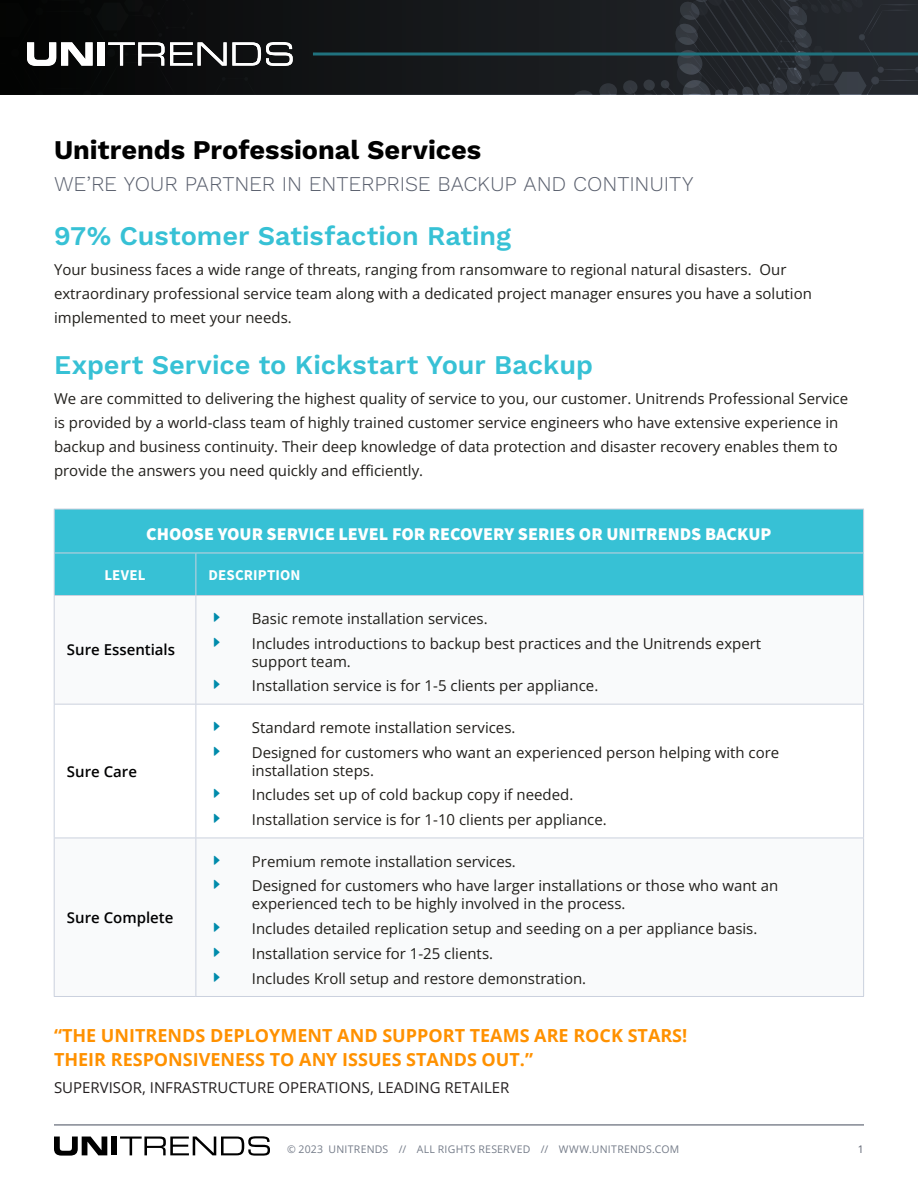
<style>
.page{position:relative;width:918px;height:1188px;background:#fff}
.page>*{position:absolute;margin:0;border:0;box-sizing:border-box;transform-origin:0 0}
.H2_Section_Header_18{font:600 27px "Work Sans";color:#37c1d5}
.Main_Headline_18_20{font:700 27px "Work Sans";color:#000}
.Subtitle_12_14__gray{font:300 21px "Work Sans";letter-spacing:-.01em;color:#5a606e}
.Copy_Text_9_14_Left{font:700 18px "Open Sans";color:#ff9100}
.Main_Table_Header{font:900 18px "Source Sans Pro";color:#fff}
.Copy_Text_10_16_Left{font:15px/24px "Open Sans";color:#211f1b}
.Copy_Text_9_14_Left-2{font:15px "Open Sans";color:#231f20}
.Secondary_Table_Head{font:600 15px "Open Sans";color:#000001}
.Main_Table_Header-2{font:700 15px "Source Sans Pro";letter-spacing:.01em;color:#fff}
.Copyright___Document{font:10.5px "Open Sans";letter-spacing:.025em;color:#747b88}
.About_Small_Text{font:10.5px "Open Sans";color:#5a606e}
</style>
<div class="page">
<hr style="left:55px;top:1124px;width:808px;height:1px;background:#5a606e">
<svg style="left:54px;top:1137px;width:53px;height:19px"></svg>
<div style="left:112px;top:1137px;width:5px;height:18px;background:#000"></div>
<svg style="left:120px;top:1136px;width:150px;height:20px"></svg>
<svg style="left:293px;top:0;width:625px;height:94px;background:#1d2226"></svg>
<svg style="left:0;top:0;width:293px;height:94px;background:#202122"></svg>
<div style="left:55px;top:510px;width:808px;height:85px;background:#37c1d5"></div>
<svg style="left:55px;top:596px;width:808px;height:400px"></svg>
<hr style="left:54px;top:596px;width:1px;height:108px;background:#cbd1de">
<hr style="left:196px;top:596px;width:1px;height:108px;background:#cbd1de">
<hr style="left:863px;top:596px;width:1px;height:108px;background:#cbd1de">
<hr style="left:54px;top:704px;width:142px;height:1px;background:#cbd1de">
<hr style="left:54px;top:705px;width:1px;height:133px;background:#cbd1de">
<hr style="left:196px;top:704px;width:668px;height:1px;background:#cbd1de">
<hr style="left:196px;top:705px;width:1px;height:133px;background:#cbd1de">
<hr style="left:863px;top:705px;width:1px;height:133px;background:#cbd1de">
<hr style="left:54px;top:838px;width:142px;height:1px;background:#cbd1de">
<hr style="left:54px;top:838px;width:1px;height:158px;background:#cbd1de">
<hr style="left:196px;top:838px;width:668px;height:1px;background:#cbd1de">
<hr style="left:196px;top:838px;width:1px;height:158px;background:#cbd1de">
<hr style="left:863px;top:838px;width:1px;height:158px;background:#cbd1de">
<hr style="left:54px;top:996px;width:142px;height:1px;background:#cbd1de">
<hr style="left:196px;top:996px;width:668px;height:1px;background:#cbd1de">
<hr style="left:196px;top:553px;width:1px;height:42px;background:#cbd1de">
<hr style="left:863px;top:553px;width:1px;height:42px;background:#cbd1de">
<hr style="left:54px;top:553px;width:1px;height:42px;background:#cbd1de">
<hr style="left:54px;top:595px;width:142px;height:1px;background:#cbd1de">
<hr style="left:196px;top:595px;width:668px;height:1px;background:#cbd1de">
<hr style="left:54px;top:509px;width:142px;height:1px;background:#cbd1de">
<hr style="left:54px;top:509px;width:1px;height:44px;background:#cbd1de">
<hr style="left:196px;top:509px;width:668px;height:1px;background:#cbd1de">
<hr style="left:863px;top:509px;width:1px;height:44px;background:#cbd1de">
<hr style="left:54px;top:553px;width:142px;height:1px;background:#cbd1de">
<hr style="left:196px;top:553px;width:668px;height:1px;background:#cbd1de">
<svg style="left:214px;top:613px;width:6px;height:9px"></svg>
<svg style="left:214px;top:637px;width:6px;height:10px"></svg>
<svg style="left:214px;top:680px;width:6px;height:9px"></svg>
<svg style="left:214px;top:722px;width:6px;height:9px"></svg>
<svg style="left:214px;top:746px;width:6px;height:10px"></svg>
<svg style="left:214px;top:789px;width:6px;height:9px"></svg>
<svg style="left:214px;top:814px;width:6px;height:9px"></svg>
<svg style="left:214px;top:855px;width:6px;height:10px"></svg>
<svg style="left:214px;top:880px;width:6px;height:9px"></svg>
<svg style="left:214px;top:923px;width:6px;height:9px"></svg>
<svg style="left:214px;top:948px;width:6px;height:9px"></svg>
<svg style="left:214px;top:972px;width:6px;height:10px"></svg>
<p class="Main_Headline_18_20" style="left:54px;top:134px;width:429px">Unitrends Professional Services</p>
<p class="Subtitle_12_14__gray" style="left:54px;top:171px;width:641px">WE’RE YOUR PARTNER IN ENTERPRISE BACKUP AND CONTINUITY</p>
<p class="H2_Section_Header_18" style="left:54px;top:220px;width:459px">97% Customer Satisfaction Rating</p>
<p class="Copy_Text_10_16_Left" style="left:54px;top:257px;width:759px">Your business faces a wide range of threats, ranging from ransomware to regional natural disasters. Our extraordinary professional service team along with a dedicated project manager ensures you have a solution implemented to meet your needs.</p>
<p class="H2_Section_Header_18" style="left:54px;top:349px;width:541px">Expert Service to Kickstart Your Backup</p>
<p class="Copy_Text_10_16_Left" style="left:54px;top:386px;width:796px">We are committed to delivering the highest quality of service to you, our customer. Unitrends Professional Service is provided by a world-class team of highly trained customer service engineers who have extensive experience in backup and business continuity. Their deep knowledge of data protection and disaster recovery enables them to provide the answers you need quickly and efficiently.</p>
<p class="Main_Table_Header" style="left:146px;top:522px;width:627px">CHOOSE YOUR SERVICE LEVEL FOR RECOVERY SERIES OR UNITRENDS BACKUP</p>
<p class="Main_Table_Header-2" style="left:105px;top:565px;width:43px">LEVEL</p>
<p class="Main_Table_Header-2" style="left:209px;top:565px;width:93px">DESCRIPTION</p>
<p class="Secondary_Table_Head" style="left:67px;top:640px;width:110px">Sure Essentials</p>
<p class="Secondary_Table_Head" style="left:67px;top:761px;width:72px">Sure Care</p>
<p class="Secondary_Table_Head" style="left:67px;top:907px;width:108px">Sure Complete</p>
<p class="Copy_Text_10_16_Left" style="left:252px;top:606px;width:237px">Basic remote installation services.</p>
<p class="Copy_Text_10_16_Left" style="left:252px;top:634px;width:511px;line-height:18px">Includes introductions to backup best practices and the Unitrends expert support team.</p>
<p class="Copy_Text_10_16_Left" style="left:252px;top:674px;width:348px">Installation service is for 1-5 clients per appliance.</p>
<p class="Copy_Text_10_16_Left" style="left:252px;top:715px;width:265px">Standard remote installation services.</p>
<p class="Copy_Text_10_16_Left" style="left:252px;top:743px;width:529px;line-height:18px">Designed for customers who want an experienced person helping with core installation steps.</p>
<p class="Copy_Text_10_16_Left" style="left:252px;top:783px;width:323px">Includes set up of cold backup copy if needed.</p>
<p class="Copy_Text_10_16_Left" style="left:252px;top:807px;width:357px">Installation service is for 1-10 clients per appliance.</p>
<p class="Copy_Text_10_16_Left" style="left:252px;top:849px;width:266px">Premium remote installation services.</p>
<p class="Copy_Text_10_16_Left" style="left:252px;top:877px;width:528px;line-height:18px">Designed for customers who have larger installations or those who want an experienced tech to be highly involved in the process.</p>
<p class="Copy_Text_10_16_Left" style="left:252px;top:916px;width:507px">Includes detailed replication setup and seeding on a per appliance basis.</p>
<p class="Copy_Text_10_16_Left" style="left:252px;top:941px;width:243px">Installation service for 1-25 clients.</p>
<p class="Copy_Text_10_16_Left" style="left:252px;top:966px;width:336px">Includes Kroll setup and restore demonstration.</p>
<p class="Copy_Text_9_14_Left" style="left:54px;top:1023px;width:635px">“THE UNITRENDS DEPLOYMENT AND SUPPORT TEAMS ARE ROCK STARS!</p>
<p class="Copy_Text_9_14_Left" style="left:54px;top:1047px;width:481px">THEIR RESPONSIVENESS TO ANY ISSUES STANDS OUT.”</p>
<p class="Copy_Text_9_14_Left-2" style="left:54px;top:1077px;width:457px">SUPERVISOR, INFRASTRUCTURE OPERATIONS, LEADING RETAILER</p>
<p class="Copyright___Document" style="left:287px;top:1142px;width:394px">© 2023 UNITRENDS // ALL RIGHTS RESERVED // WWW.UNITRENDS.COM</p>
<p class="About_Small_Text" style="left:858px;top:1142px;width:8px">1</p>
</div>
